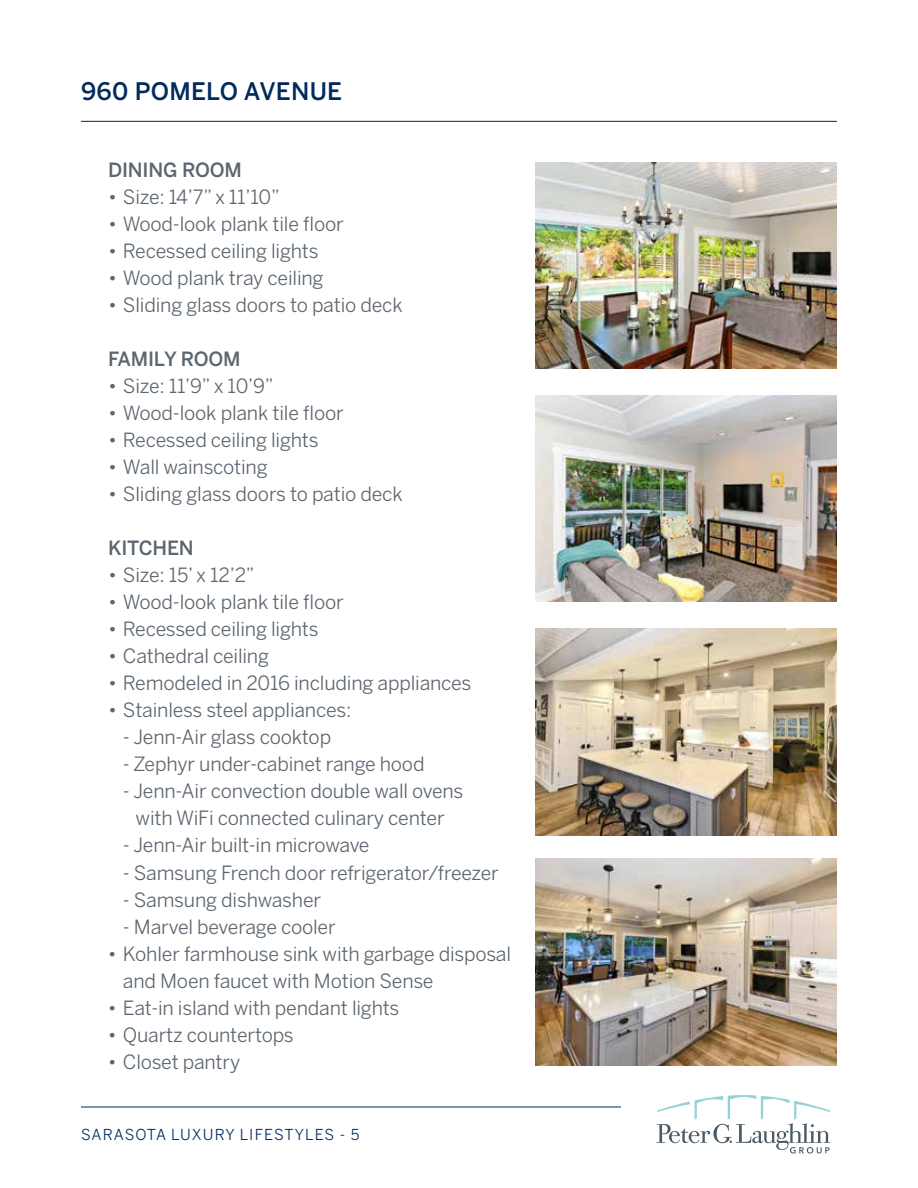
<style>
.page{position:relative;width:918px;height:1188px;background:#fff}
.page>*{position:absolute;margin:0;border:0;box-sizing:border-box;transform-origin:0 0}
.t1{font:500 24px "Benton Sans";letter-spacing:.01em;color:#002b5c}
.t2{font:19.5px/27px "Benton Sans";letter-spacing:-.01em;color:#5c6670;text-align:center}
.t3{font:500 19.5px "Benton Sans";letter-spacing:-.01em;color:#5c6670}
.t4{font:15px "Benton Sans";letter-spacing:.065em;color:#002b5c}
</style>
<div class="page">
<svg style="left:656px;top:1095px;width:174px;height:59px"></svg>
<hr style="left:81px;top:1107px;width:540px;height:1px;background:#002b5c">
<hr style="left:81px;top:121px;width:756px;height:1px;background:#002b5c">
<img style="left:536px;top:628px;width:301px;height:207px">
<img style="left:536px;top:162px;width:301px;height:207px">
<img style="left:536px;top:395px;width:301px;height:207px">
<img style="left:536px;top:859px;width:301px;height:207px">
<p class="t1" style="left:81px;top:77px;width:263px">960 POMELO AVENUE</p>
<p class="t3" style="left:108px;top:159px;width:136px">DINING ROOM</p>
<p class="t2" style="left:108px;top:184px;width:173px">• Size: 14’7” x 11’10”</p>
<p class="t2" style="left:108px;top:211px;width:237px">• Wood-look plank tile floor</p>
<p class="t2" style="left:108px;top:238px;width:212px">• Recessed ceiling lights</p>
<p class="t2" style="left:108px;top:265px;width:217px">• Wood plank tray ceiling</p>
<p class="t2" style="left:108px;top:292px;width:296px">• Sliding glass doors to patio deck</p>
<p class="t3" style="left:108px;top:348px;width:134px">FAMILY ROOM</p>
<p class="t2" style="left:108px;top:373px;width:167px">• Size: 11’9” x 10’9”</p>
<p class="t2" style="left:108px;top:400px;width:237px">• Wood-look plank tile floor</p>
<p class="t2" style="left:108px;top:427px;width:212px">• Recessed ceiling lights</p>
<p class="t2" style="left:108px;top:454px;width:161px">• Wall wainscoting</p>
<p class="t2" style="left:108px;top:481px;width:296px">• Sliding glass doors to patio deck</p>
<p class="t3" style="left:108px;top:537px;width:87px">KITCHEN</p>
<p class="t2" style="left:108px;top:562px;width:148px">• Size: 15’ x 12’2”</p>
<p class="t2" style="left:108px;top:589px;width:237px">• Wood-look plank tile floor</p>
<p class="t2" style="left:108px;top:616px;width:212px">• Recessed ceiling lights</p>
<p class="t2" style="left:108px;top:643px;width:163px">• Cathedral ceiling</p>
<p class="t2" style="left:108px;top:670px;width:365px">• Remodeled in 2016 including appliances</p>
<p class="t2" style="left:108px;top:697px;width:245px">• Stainless steel appliances:</p>
<p class="t2" style="left:123px;top:724px;width:210px">- Jenn-Air glass cooktop</p>
<p class="t2" style="left:123px;top:751px;width:303px">- Zephyr under-cabinet range hood</p>
<p class="t2" style="left:123px;top:778px;width:342px">- Jenn-Air convection double wall ovens with WiFi connected culinary center</p>
<p class="t2" style="left:123px;top:832px;width:248px">- Jenn-Air built-in microwave</p>
<p class="t2" style="left:123px;top:859px;width:377px">- Samsung French door refrigerator/freezer</p>
<p class="t2" style="left:123px;top:886px;width:200px">- Samsung dishwasher</p>
<p class="t2" style="left:123px;top:913px;width:214px">- Marvel beverage cooler</p>
<p class="t2" style="left:123px;top:940px;width:390px;text-align:left;text-indent:-15px">• Kohler farmhouse sink with garbage disposal and Moen faucet with Motion Sense</p>
<p class="t2" style="left:108px;top:994px;width:293px">• Eat-in island with pendant lights</p>
<p class="t2" style="left:108px;top:1021px;width:187px">• Quartz countertops</p>
<p class="t2" style="left:108px;top:1048px;width:134px">• Closet pantry</p>
<p class="t4" style="left:81px;top:1126px;width:280px">SARASOTA LUXURY LIFESTYLES - 5</p>
</div>
